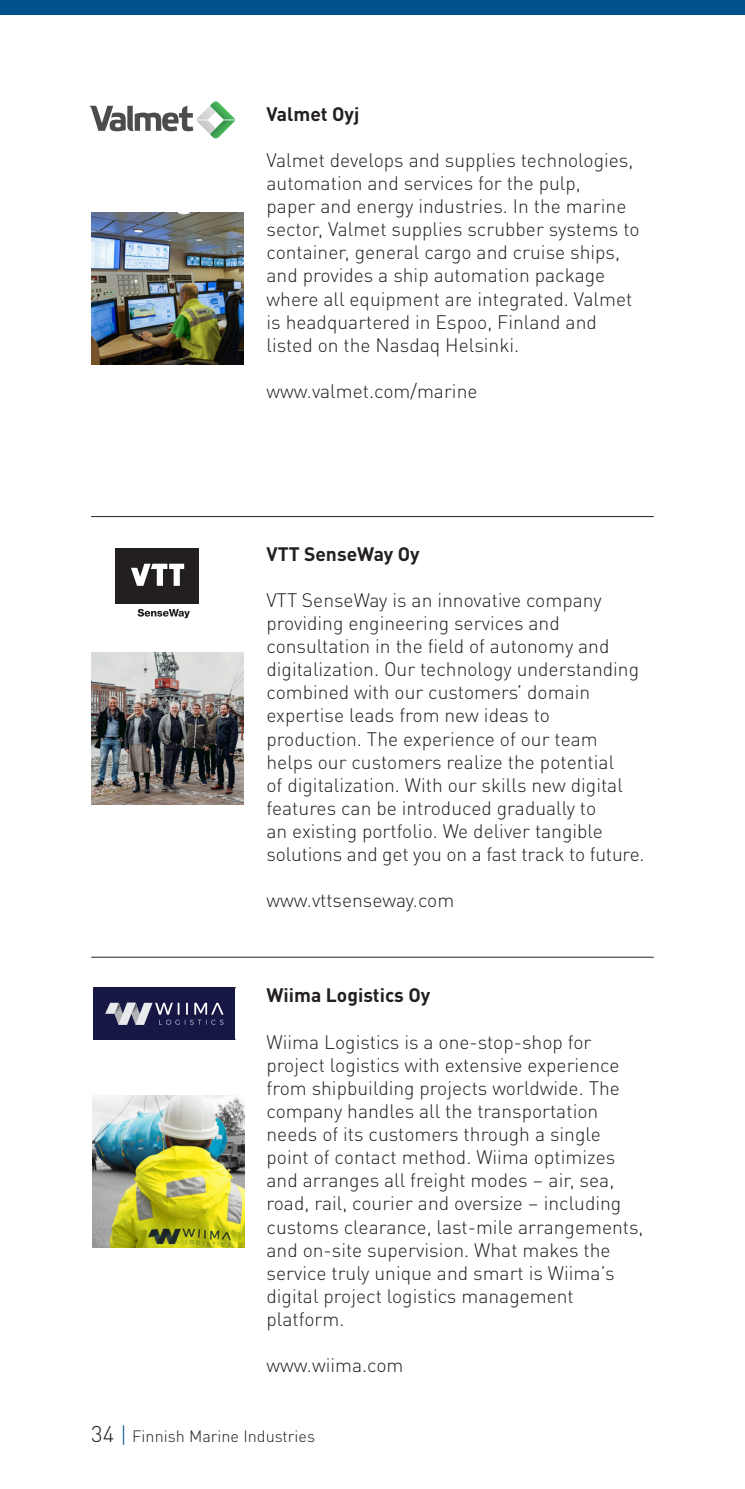
<style>
.page{position:relative;width:745px;height:1489px;background:#fff}
.page>*{position:absolute;margin:0;border:0;box-sizing:border-box;transform-origin:0 0}
.Leipis_7_7_pt{font:300 19.25px/23px "DIN Pro";color:#231f20}
.Yritysotsikko{font:700 19.25px "DIN Pro";color:#231f20}
.t1{font:300 16.25px "DIN Pro";color:#231f20}
.s1{font-size:22.5px}
.s2{font-size:22.5px;color:#01528c}
</style>
<div class="page">
<div style="left:0;top:0;width:744px;height:15px;background:#01528c"></div>
<hr style="left:91px;top:516px;width:562px;height:1px;background:#231f20">
<hr style="left:91px;top:956px;width:562px;height:1px;background:#231f20">
<img style="left:91px;top:212px;width:152px;height:152px">
<img style="left:91px;top:653px;width:152px;height:151px">
<svg style="left:89px;top:101px;width:146px;height:38px"></svg>
<svg style="left:137px;top:609px;width:53px;height:9px"></svg>
<div style="left:115px;top:548px;width:83px;height:55px;background:#231f20"></div>
<svg style="left:131px;top:563px;width:53px;height:23px"></svg>
<img style="left:92px;top:1095px;width:152px;height:152px">
<div style="left:93px;top:987px;width:142px;height:52px;background:#171745"></div>
<svg style="left:105px;top:1002px;width:118px;height:22px"></svg>
<p class="Yritysotsikko" style="left:266px;top:99px;width:94px">Valmet Oyj</p>
<p class="Leipis_7_7_pt" style="left:266px;top:147px;width:374px">Valmet develops and supplies technologies, automation and services for the pulp,<br>paper and energy industries. In the marine sector, Valmet supplies scrubber systems to container, general cargo and cruise ships, and provides a ship automation package where all equipment are integrated. Valmet is headquartered in Espoo, Finland and listed on the Nasdaq Helsinki.</p>
<p class="Leipis_7_7_pt" style="left:266px;top:378px;width:212px">www.valmet.com/marine</p>
<p class="Yritysotsikko" style="left:266px;top:538px;width:155px">VTT SenseWay Oy</p>
<p class="Leipis_7_7_pt" style="left:266px;top:587px;width:379px">VTT SenseWay is an innovative company providing engineering services and consultation in the field of autonomy and digitalization. Our technology understanding combined with our customers’ domain expertise leads from new ideas to production. The experience of our team helps our customers realize the potential<br>of digitalization. With our skills new digital features can be introduced gradually to<br>an existing portfolio. We deliver tangible solutions and get you on a fast track to future.</p>
<p class="Leipis_7_7_pt" style="left:266px;top:887px;width:189px">www.vttsenseway.com</p>
<p class="Yritysotsikko" style="left:266px;top:980px;width:165px">Wiima Logistics Oy</p>
<p class="Leipis_7_7_pt" style="left:266px;top:1028px;width:378px">Wiima Logistics is a one-stop-shop for project logistics with extensive experience from shipbuilding projects worldwide. The company handles all the transportation needs of its customers through a single point of contact method. Wiima optimizes and arranges all freight modes – air, sea, road, rail, courier and oversize – including customs clearance, last-mile arrangements, and on-site supervision. What makes the service truly unique and smart is Wiima’s digital project logistics management platform.</p>
<p class="Leipis_7_7_pt" style="left:266px;top:1352px;width:138px">www.wiima.com</p>
<p class="t1" style="left:91px;top:1423px;width:225px"><span class="s1">34</span> <span class="s2">|</span> Finnish Marine Industries</p>
</div>
